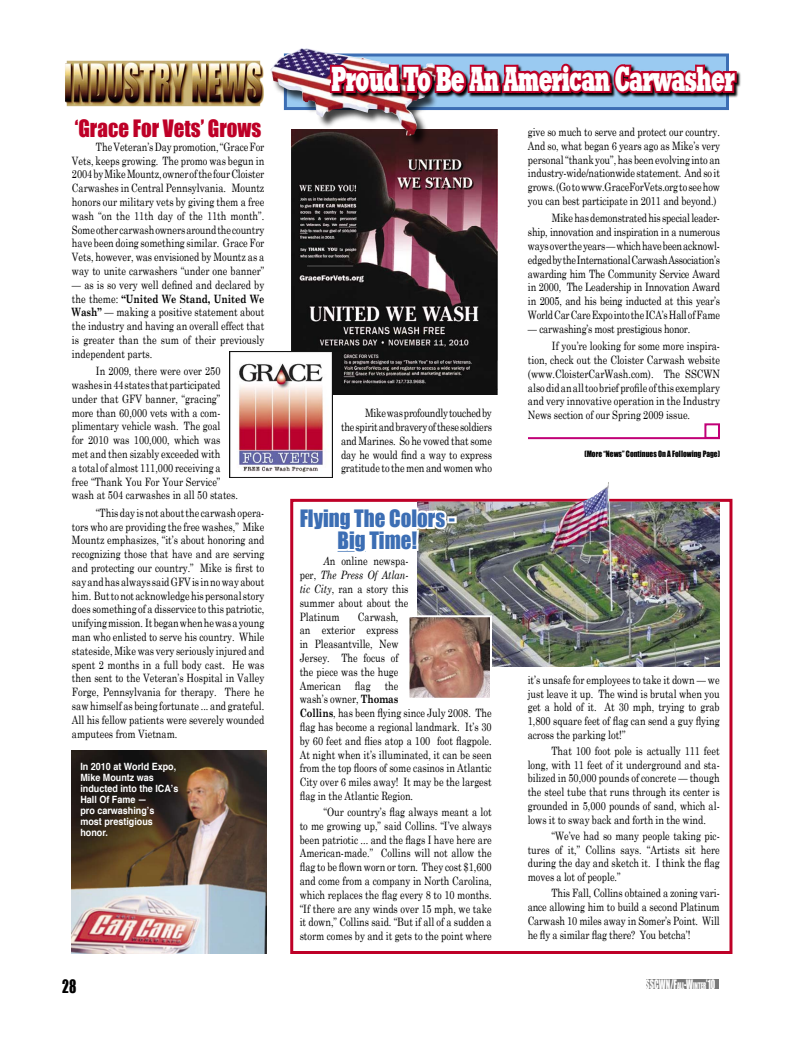
<style>
.page{position:relative;width:792px;height:1044px;background:#fff}
.page>*{position:absolute;margin:0;border:0;box-sizing:border-box;transform-origin:0 0}
.Sub_Head{font:33.6px "Roland";color:#fff;scale:.56 1}
.Headline{font:22px/22px "Impact";color:#3c6eb4;text-align:center;scale:.95 1}
.Headline-2{font:22px "Impact";color:#be0027;scale:.95 1}
.t1{font:17px "Impact";color:#000;scale:.8 1}
.t2{font:12px "Impact";color:#fdfdfd;scale:.7 1}
.Body_text{font:11.5px/13.8px "Century Schoolbook";color:#000;text-align:justify;scale:.8 1}
.End_Parag_2{font:11.5px/13.8px "Century Schoolbook";color:#000;text-align:justify;scale:.8 1}
.Body_text-2{font:11.5px "Century Schoolbook";letter-spacing:-.02em;color:#000;scale:.8 1}
.t3{font:700 10px "Helvetica";color:#fff;scale:.9 1}
.Continue{font:8px "Impact";color:#000;scale:.92 1}
.s1{font-weight:700}
.s2{font-style:italic}
.s3{font-size:8.4px}
</style>
<div class="page">
<div style="left:646px;top:979px;width:72px;height:10px;background:#797979"></div>
<img style="left:292px;top:149px;width:206px;height:246px">
<div style="left:271px;top:49px;width:181px;height:100px;background:#000;opacity:.75"></div>
<img style="left:270px;top:48px;width:58px;height:89px">
<div style="left:290px;top:499px;width:442px;height:455px;border:3px solid #be0027"></div>
<svg style="left:328px;top:49px;width:411px;height:182px"></svg>
<img style="left:65px;top:60px;width:199px;height:47px">
<img style="left:72px;top:750px;width:195px;height:204px">
<img style="left:229px;top:352px;width:103px;height:125px">
<hr style="left:528px;top:437px;width:192px;height:2px;background:#c10077">
<div style="left:704px;top:423px;width:16px;height:16px;border:2px solid #c10077"></div>
<img style="left:418px;top:482px;width:302px;height:184px">
<div style="left:447px;top:516px;width:10px;height:7px;border:4px solid #fff"></div>
<svg style="left:337px;top:504px;width:113px;height:57px"></svg>
<img style="left:411px;top:618px;width:78px;height:79px">
<div style="left:408px;top:615px;width:84px;height:85px;border:2px solid #fff"></div>
<p class="Headline-2" style="left:75px;top:111px;width:198px">‘Grace For Vets’ Grows</p>
<p class="Body_text" style="left:72px;top:139px;width:242px;text-indent:24px">The Veteran’s Day promotion, “Grace For Vets, keeps growing. The promo was begun in 2004 by Mike Mountz, owner of the four Cloister Carwashes in Central Pennsylvania. Mountz honors our military vets by giving them a free wash “on the 11th day of the 11th month”.<br>Some other carwash owners around the country have been doing something similar. Grace For Vets, however, was envisioned by Mountz as a way to unite carwashers “under one banner”</p>
<p class="Body_text" style="left:72px;top:277px;width:242px">— as is so very well defined and declared by the theme: <span class="s1">“United We Stand, United We Wash”</span> — making a positive statement about the industry and having an overall effect that is greater than the sum of their previously independent parts.</p>
<p class="Body_text" style="left:72px;top:364px;width:209px;text-align:left;text-indent:24px">In 2009, there were over 250 washes in 44 states that participated under that GFV banner, “gracing” more than 60,000 vets with a com&shy;plimentary vehicle wash. The goal<br>for 2010 was 100,000, which was met and then sizably exceeded with<br>a total of almost 111,000 receiving a free “Thank You For Your Service” wash at 504 carwashes in all 50 states.</p>
<p class="Body_text" style="left:72px;top:505px;width:242px;text-indent:24px">“This day is not about the carwash opera&shy;tors who are providing the free washes,” Mike Mountz emphasizes, “it’s about honoring and recognizing those that have and are serving and protecting our country.” Mike is first to say and has always said GFV is in no way about him. But to not acknowledge his personal story does something of a disservice to this patriotic, unifying mission. It began when he was a young man who enlisted to serve his country. While stateside, Mike was very seriously injured and spent 2 months in a full body cast. He was then sent to the Veteran’s Hospital in Valley Forge, Pennsylvania for therapy. There he saw himself as being fortunate ... and grateful.<br>All his fellow patients were severely wounded amputees from Vietnam.</p>
<p class="t3" style="left:80px;top:758px;width:108px">In 2010 at World Expo,</p>
<p class="t3" style="left:80px;top:769px;width:83px">Mike Mountz was</p>
<p class="t3" style="left:80px;top:780px;width:110px">inducted into the ICA’s</p>
<p class="t3" style="left:80px;top:791px;width:75px">Hall Of Fame —</p>
<p class="t3" style="left:80px;top:802px;width:84px">pro carwashing’s</p>
<p class="t3" style="left:80px;top:813px;width:82px">most prestigious</p>
<p class="t3" style="left:80px;top:824px;width:32px">honor.</p>
<p class="t1" style="left:62px;top:973px;width:19px">28</p>
<p class="Sub_Head" style="left:332px;top:61px;width:721px">Proud To Be An American Carwasher</p>
<p class="Body_text" style="left:341px;top:406px;width:190px;text-indent:24px">Mike was profoundly touched by the spirit and bravery of these soldiers and Marines. So he vowed that some day he would find a way to express gratitude to the men and women who</p>
<p class="Headline" style="left:300px;top:507px;width:165px">Flying The Colors -<br>Big Time!</p>
<p class="Body_text" style="left:300px;top:554px;width:138px;text-indent:24px"><span class="s2">A</span>n online newspa&shy;per, <span class="s2">The Press Of Atlan&shy;tic City</span>, ran a story this summer about about the Platinum</p>
<p class="Body_text" style="left:300px;top:609px;width:242px;text-align:left;text-indent:58px">Carwash,<br>an exterior express<br>in Pleasantville, New<br>Jersey. The focus of<br>the piece was the huge<br>American flag the<br>wash’s owner, <span class="s1">Thomas<br>Collins</span>, has been flying since July 2008. The flag has become a regional landmark. It’s 30 by 60 feet and flies atop a 100 foot flagpole.<br>At night when it’s illuminated, it can be seen from the top floors of some casinos in Atlantic<br>City over 6 miles away! It may be the largest flag in the Atlantic Region.</p>
<p class="Body_text" style="left:300px;top:805px;width:242px;text-indent:24px">“Our country’s flag always meant a lot to me growing up,” said Collins. “I’ve always been patriotic ... and the flags I have here are American-made.” Collins will not allow the flag to be flown worn or torn. They cost $1,600 and come from a company in North Carolina, which replaces the flag every 8 to 10 months. “If there are any winds over 15 mph, we take it down,” Collins said. “But if all of a sudden a storm comes by and it gets to the point where</p>
<p class="Body_text" style="left:528px;top:125px;width:242px">give so much to serve and protect our country.<br>And so, what began 6 years ago as Mike’s very personal “thank you”, has been evolving into an industry-wide/nationwide statement. And so it grows. (Go to www.GraceForVets.org to see how you can best participate in 2011 and beyond.)</p>
<p class="Body_text" style="left:528px;top:211px;width:242px;text-indent:24px">Mike has demonstrated his special leader&shy;ship, innovation and inspiration in a numerous ways over the years — which have been acknowl&shy;edged by the International Carwash Association’s awarding him The Community Service Award in 2000, The Leadership in Innovation Award in 2005, and his being inducted at this year’s World Car Care Expo into the ICA’s Hall of Fame</p>
<p class="Body_text-2" style="left:528px;top:321px;width:204px">— carwashing’s most prestigious honor.</p>
<p class="End_Parag_2" style="left:528px;top:339px;width:242px;text-indent:24px">If you’re looking for some more inspira&shy;tion, check out the Cloister Carwash website (www.CloisterCarWash.com). The SSCWN also did an all too brief profile of this exemplary and very innovative operation in the Industry News section of our Spring 2009 issue.</p>
<p class="Continue" style="left:584px;top:448px;width:149px">(More “News” Continues On A Following Page)</p>
<p class="Body_text" style="left:528px;top:672px;width:242px">it’s unsafe for employees to take it down — we just leave it up. The wind is brutal when you get a hold of it. At 30 mph, trying to grab 1,800 square feet of flag can send a guy flying across the parking lot!”</p>
<p class="Body_text" style="left:528px;top:744px;width:242px;text-indent:24px">That 100 foot pole is actually 111 feet long, with 11 feet of it underground and sta&shy;bilized in 50,000 pounds of concrete — though the steel tube that runs through its center is grounded in 5,000 pounds of sand, which al&shy;lows it to sway back and forth in the wind.</p>
<p class="Body_text" style="left:528px;top:828px;width:242px;text-indent:24px">“We’ve had so many people taking pic&shy;tures of it,” Collins says. “Artists sit here during the day and sketch it. I think the flag moves a lot of people.”</p>
<p class="Body_text" style="left:528px;top:886px;width:242px;text-indent:24px">This Fall, Collins obtained a zoning vari&shy;ance allowing him to build a second Platinum Carwash 10 miles away in Somer’s Point. Will he fly a similar flag there? You betcha’!</p>
<p class="t2" style="left:646px;top:975px;width:101px">SSCWN/F<span class="s3">ALL</span>-W<span class="s3">INTER</span>’10</p>
</div>
